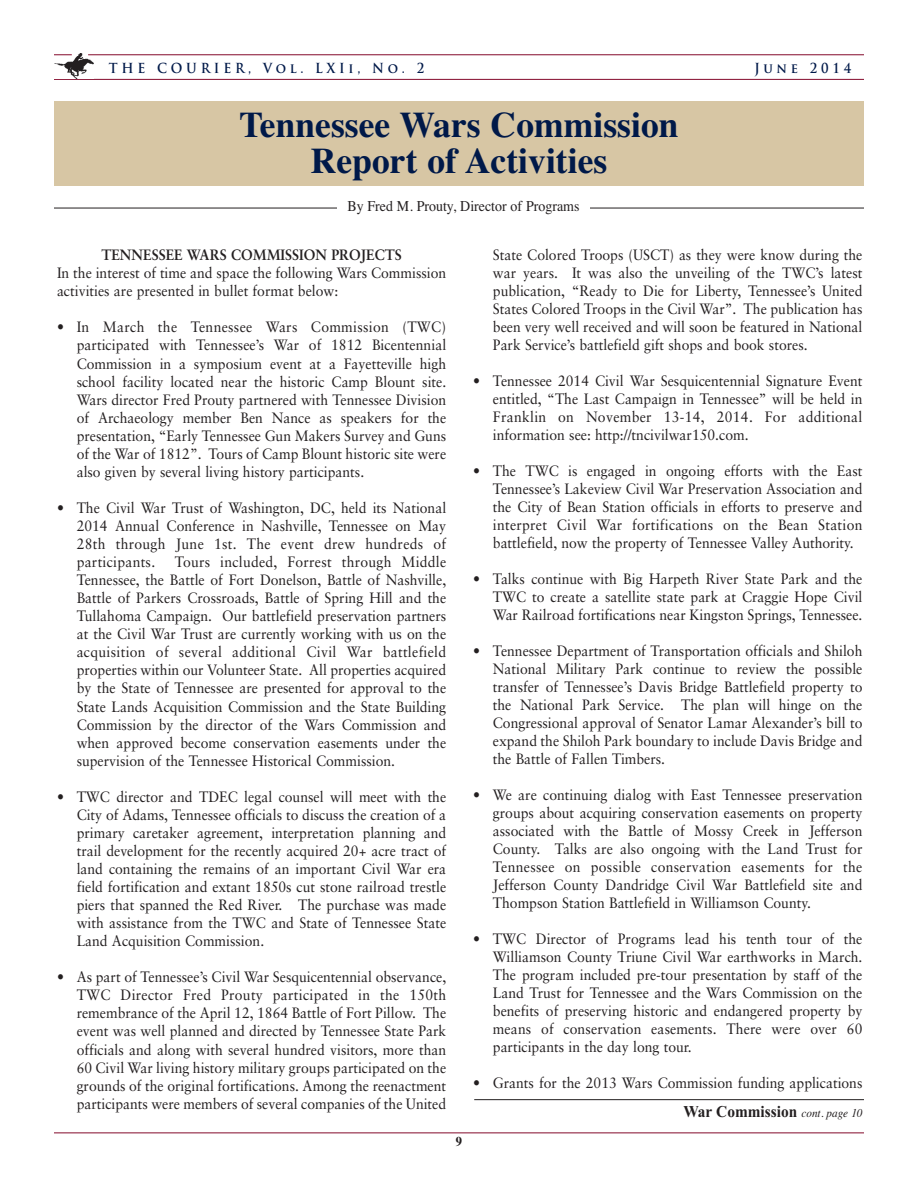
<style>
.page{position:relative;width:918px;height:1188px;background:#fff}
.page>*{position:absolute;margin:0;border:0;box-sizing:border-box;transform-origin:0 0}
.t1{font:700 36px/36px "Times";color:#001949;text-align:center}
.t2{font:700 16.5px "Times New Roman";color:#231f20;scale:.93 1}
.t3{font:15px/18px "Sabon";color:#231f20;text-align:justify;scale:.93 1}
.t4{font:15px "Times";color:#231f20;scale:.93 1}
.t5{font:700 15px "Sabon";color:#231f20;scale:.93 1}
.t6{font:700 13.5px "Trajan Pro";letter-spacing:.3em;color:#001949;scale:.93 1}
.t7{font:700 13.5px "Times";color:#231f20;scale:.93 1}
.s1{font-family:"Times";font-weight:400;font-style:italic;font-size:12px}
</style>
<div class="page">
<hr style="left:54px;top:79px;width:810px;height:1px;background:#840a2b">
<img style="left:55px;top:54px;width:39px;height:25px">
<hr style="left:88px;top:54px;width:776px;height:1px;background:#840a2b">
<svg style="left:54px;top:54px;width:18px;height:1px"></svg>
<hr style="left:54px;top:1132px;width:810px;height:1px;background:#840a2b">
<div style="left:54px;top:101px;width:810px;height:85px;background:#d7c6a4"></div>
<hr style="left:54px;top:208px;width:810px;height:1px;background:#231f20">
<div style="left:337px;top:199px;width:253px;height:22px;background:#fff"></div>
<hr style="left:474px;top:1099px;width:390px;height:1px;background:#231f20">
<p class="t6" style="left:109px;top:63px;width:341px">THE COURIER, Vol. LXIi, No. 2</p>
<p class="t6" style="left:755px;top:63px;width:105px">June 2014</p>
<h1 class="t1" style="left:239px;top:106px;width:441px">Tennessee Wars Commission<br>Report of Activities</h1>
<p class="t4" style="left:347px;top:197px;width:251px">By Fred M. Prouty, Director of Programs</p>
<p class="t5" style="left:101px;top:249px;width:325px">TENNESSEE WARS COMMISSION PROJECTS</p>
<p class="t3" style="left:57px;top:265px;width:420px">In the interest of time and space the following Wars Commission activities are presented in bullet format below:</p>
<p class="t3" style="left:77px;top:319px;width:399px;text-indent:-20px">• In March the Tennessee Wars Commission (TWC) participated with Tennessee’s War of 1812 Bicentennial Commission in a symposium event at a Fayetteville high school facility located near the historic Camp Blount site.<br>Wars director Fred Prouty partnered with Tennessee Division of Archaeology member Ben Nance as speakers for the presentation, “Early Tennessee Gun Makers Survey and Guns of the War of 1812”. Tours of Camp Blount historic site were also given by several living history participants.</p>
<p class="t3" style="left:77px;top:500px;width:399px;text-indent:-20px">• The Civil War Trust of Washington, DC, held its National 2014 Annual Conference in Nashville, Tennessee on May 28th through June 1st. The event drew hundreds of participants.</p>
<p class="t3" style="left:77px;top:554px;width:399px;text-indent:98px">Tours included, Forrest through Middle Tennessee, the Battle of Fort Donelson, Battle of Nashville, Battle of Parkers Crossroads, Battle of Spring Hill and the Tullahoma Campaign. Our battlefield preservation partners at the Civil War Trust are currently working with us on the acquisition of several additional Civil War battlefield properties within our Volunteer State. All properties acquired by the State of Tennessee are presented for approval to the State Lands Acquisition Commission and the State Building Commission by the director of the Wars Commission and when approved become conservation easements under the supervision of the Tennessee Historical Commission.</p>
<p class="t3" style="left:77px;top:789px;width:399px;text-indent:-20px">• TWC director and TDEC legal counsel will meet with the City of Adams, Tennessee officials to discuss the creation of a primary caretaker agreement, interpretation planning and trail development for the recently acquired 20+ acre tract of land containing the remains of an important Civil War era field fortification and extant 1850s cut stone railroad trestle piers that spanned the Red River. The purchase was made with assistance from the TWC and State of Tennessee State Land Acquisition Commission.</p>
<p class="t3" style="left:77px;top:969px;width:399px;text-indent:-20px">• As part of Tennessee’s Civil War Sesquicentennial observance, TWC Director Fred Prouty participated in the 150th remembrance of the April 12, 1864 Battle of Fort Pillow. The event was well planned and directed by Tennessee State Park officials and along with several hundred visitors, more than 60 Civil War living history military groups participated on the grounds of the original fortifications. Among the reenactment participants were members of several companies of the United</p>
<p class="t7" style="left:456px;top:1133px;width:8px">9</p>
<p class="t3" style="left:493px;top:247px;width:399px">State Colored Troops (USCT) as they were know during the war years. It was also the unveiling of the TWC’s latest publication, “Ready to Die for Liberty, Tennessee’s United States Colored Troops in the Civil War”. The publication has been very well received and will soon be featured in National Park Service’s battlefield gift shops and book stores.</p>
<p class="t3" style="left:493px;top:373px;width:399px;text-indent:-20px">• Tennessee 2014 Civil War Sesquicentennial Signature Event entitled, “The Last Campaign in Tennessee” will be held in Franklin on November 13-14, 2014. For additional information see: http://tncivilwar150.com.</p>
<p class="t3" style="left:493px;top:463px;width:399px;text-indent:-20px">• The TWC is engaged in ongoing efforts with the East Tennessee’s Lakeview Civil War Preservation Association and the City of Bean Station officials in efforts to preserve and interpret Civil War fortifications on the Bean Station battlefield, now the property of Tennessee Valley Authority.</p>
<p class="t3" style="left:493px;top:571px;width:399px;text-indent:-20px">• Talks continue with Big Harpeth River State Park and the TWC to create a satellite state park at Craggie Hope Civil War Railroad fortifications near Kingston Springs, Tennessee.</p>
<p class="t3" style="left:493px;top:643px;width:399px;text-indent:-20px">• Tennessee Department of Transportation officials and Shiloh National Military Park continue to review the possible transfer of Tennessee’s Davis Bridge Battlefield property to the National Park Service. The plan will hinge on the Congressional approval of Senator Lamar Alexander’s bill to expand the Shiloh Park boundary to include Davis Bridge and the Battle of Fallen Timbers.</p>
<p class="t3" style="left:493px;top:787px;width:399px;text-indent:-20px">• We are continuing dialog with East Tennessee preservation groups about acquiring conservation easements on property associated with the Battle of Mossy Creek in Jefferson County. Talks are also ongoing with the Land Trust for Tennessee on possible conservation easements for the Jefferson County Dandridge Civil War Battlefield site and Thompson Station Battlefield in Williamson County.</p>
<p class="t3" style="left:493px;top:931px;width:399px;text-indent:-20px">• TWC Director of Programs lead his tenth tour of the Williamson County Triune Civil War earthworks in March.<br>The program included pre-tour presentation by staff of the Land Trust for Tennessee and the Wars Commission on the benefits of preserving historic and endangered property by means of conservation easements. There were over 60 participants in the day long tour.</p>
<p class="t3" style="left:473px;top:1075px;width:420px">• Grants for the 2013 Wars Commission funding applications</p>
<p class="t2" style="left:683px;top:1102px;width:194px">War Commission <span class="s1">cont. page 10</span></p>
</div>
